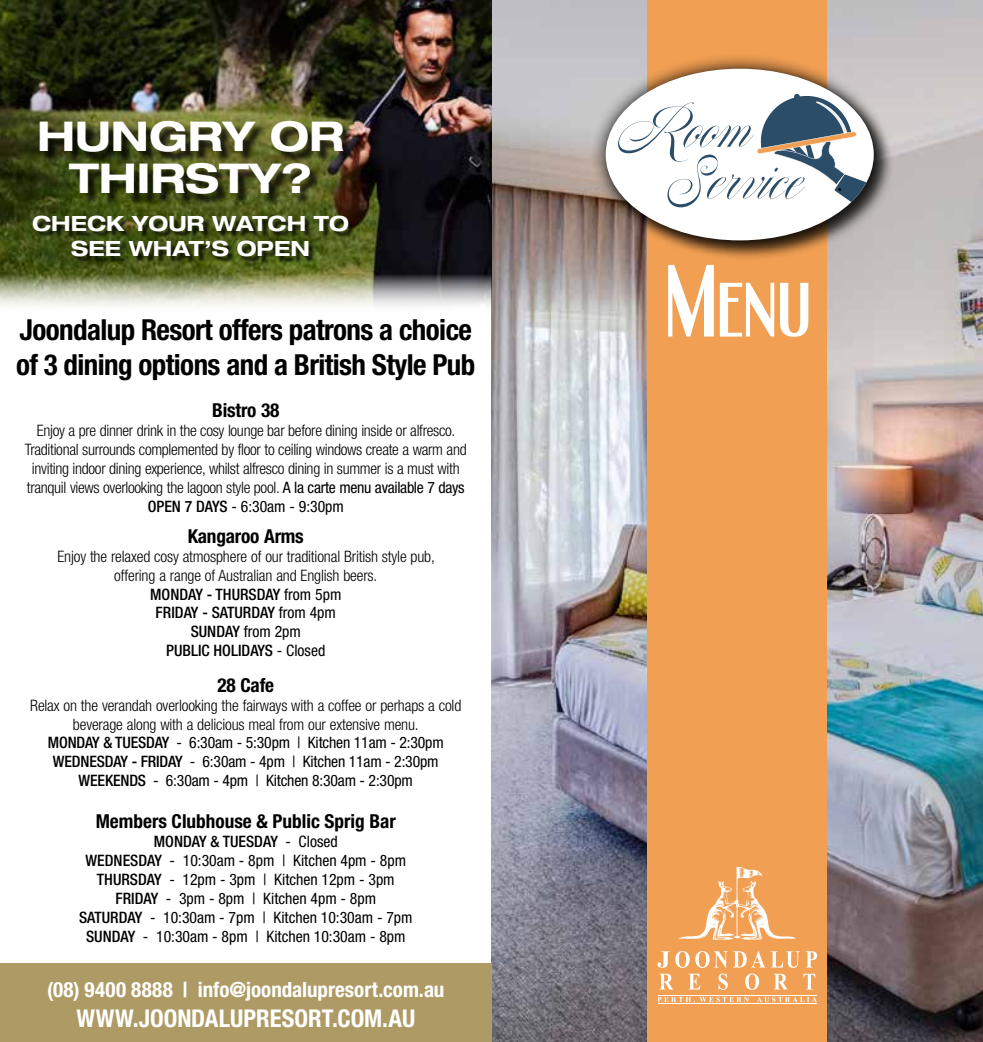
<style>
.page{position:relative;width:983px;height:1042px;background:#fff}
.page>*{position:absolute;margin:0;border:0;box-sizing:border-box;transform-origin:0 0}
.t1{font:89.6px "Engebrechtre";color:#fff}
.t2{font:700 expanded 41.12px/42px "Helvetica Neue LT";color:#fff;text-align:center}
.t3{font:700 condensed 29.05px/34.8px "Helvetica Neue LT";letter-spacing:-.02em;color:#000}
.t4{font:700 condensed 24.5px "Helvetica Neue LT";color:#fff}
.t5{font:700 condensed 21px "Helvetica Neue LT";color:#fff}
.t6{font:700 expanded 21px/25.2px "Helvetica Neue LT";color:#fff;text-align:center}
.t7{font:700 condensed 19.25px "Helvetica Neue LT";color:#000}
.t8{font:300 condensed 15.75px/18.9px "Helvetica Neue LT";letter-spacing:-.02em;color:#000;text-align:center}
.t9{font:condensed 15.75px/18.9px "Helvetica Neue LT";color:#000;text-align:center}
.s1{font-weight:400}
.s2{font-weight:500}
</style>
<div class="page">
<img style="left:491px;top:0;width:491px;height:1042px">
<div style="left:647px;top:0;width:179px;height:1042px;background:#f19f53"></div>
<img style="left:0;top:0;width:491px;height:306px">
<div style="left:42px;top:123px;width:311px;height:82px;background:#000;opacity:.75"></div>
<div style="left:35px;top:217px;width:320px;height:46px;background:#000;opacity:.75"></div>
<div style="left:0;top:964px;width:491px;height:78px;background:#ae9a64"></div>
<svg style="left:678px;top:867px;width:117px;height:73px"></svg>
<svg style="left:657px;top:997px;width:91px;height:6px"></svg>
<svg style="left:757px;top:997px;width:59px;height:5px"></svg>
<svg style="left:657px;top:951px;width:159px;height:39px"></svg>
<hr style="left:657px;top:994px;width:159px;height:1px;background:#fff">
<hr style="left:657px;top:1003px;width:159px;height:1px;background:#fff">
<div style="left:603px;top:66px;width:291px;height:195px;background:#000;opacity:.75"></div>
<div style="left:589px;top:52px;width:300px;height:205px;background:#000;opacity:.94"></div>
<div style="left:605px;top:69px;width:268px;height:171px;background:#fff;border-radius:50%"></div>
<svg style="left:618px;top:92px;width:255px;height:142px"></svg>
<h2 class="t2" style="left:37px;top:115px;width:308px">HUNGRY OR<br>THIRSTY?</h2>
<h3 class="t6" style="left:32px;top:210px;width:318px">CHECK YOUR WATCH TO<br>SEE WHAT’S OPEN</h3>
<h3 class="t3" style="left:16px;top:312px;width:461px">Joondalup Resort offers patrons a choice of 3 dining options and a British Style Pub</h3>
<p class="t7" style="left:212px;top:398px;width:69px">Bistro 38</p>
<p class="t8" style="left:25px;top:421px;width:443px">Enjoy a pre dinner drink in the cosy lounge bar before dining inside or alfresco.<br>Traditional surrounds complemented by floor to ceiling windows create a warm and inviting indoor dining experience, whilst alfresco dining in summer is a must with tranquil views overlooking the lagoon style pool. <span class="s1">A la carte menu available 7 days </span><span class="s2">OPEN 7 DAYS</span> <span class="s1">- 6:30am - 9:30pm</span></p>
<p class="t7" style="left:188px;top:524px;width:118px">Kangaroo Arms</p>
<p class="t8" style="left:57px;top:547px;width:379px">Enjoy the relaxed cosy atmosphere of our traditional British style pub, offering a range of Australian and English beers.<br><span class="s2">MONDAY - THURSDAY</span> <span class="s1">from 5pm<br></span><span class="s2">FRIDAY - SATURDAY</span> <span class="s1">from 4pm<br></span><span class="s2">SUNDAY</span> <span class="s1">from 2pm<br></span><span class="s2">PUBLIC HOLIDAYS</span> <span class="s1">- Closed</span></p>
<p class="t7" style="left:217px;top:673px;width:58px">28 Cafe</p>
<p class="t8" style="left:30px;top:695px;width:432px">Relax on the verandah overlooking the fairways with a coffee or perhaps a cold beverage along with a delicious meal from our extensive menu.<br><span class="s2">MONDAY &amp; TUESDAY</span> <span class="s1">- 6:30am - 5:30pm | Kitchen 11am - 2:30pm </span><span class="s2">WEDNESDAY - FRIDAY</span> <span class="s1">- 6:30am - 4pm | Kitchen 11am - 2:30pm </span><span class="s2">WEEKENDS</span> <span class="s1">- 6:30am - 4pm | Kitchen 8:30am - 2:30pm</span></p>
<p class="t7" style="left:96px;top:810px;width:301px">Members Clubhouse &amp; Public Sprig Bar</p>
<p class="t9" style="left:79px;top:832px;width:335px"><span class="s2">MONDAY &amp; TUESDAY</span> - Closed<br><span class="s2">WEDNESDAY</span> - 10:30am - 8pm | Kitchen 4pm - 8pm <span class="s2">THURSDAY</span> - 12pm - 3pm | Kitchen 12pm - 3pm <span class="s2">FRIDAY</span> - 3pm - 8pm | Kitchen 4pm - 8pm<br><span class="s2">SATURDAY</span> - 10:30am - 7pm | Kitchen 10:30am - 7pm <span class="s2">SUNDAY</span> - 10:30am - 8pm | Kitchen 10:30am - 8pm</p>
<h3 class="t5" style="left:47px;top:977px;width:398px">(08) 9400 8888 | info@joondalupresort.com.au</h3>
<h3 class="t4" style="left:76px;top:1003px;width:340px">WWW.JOONDALUPRESORT.COM.AU</h3>
<h1 class="t1" style="left:665px;top:249px;width:147px">Menu</h1>
</div>
